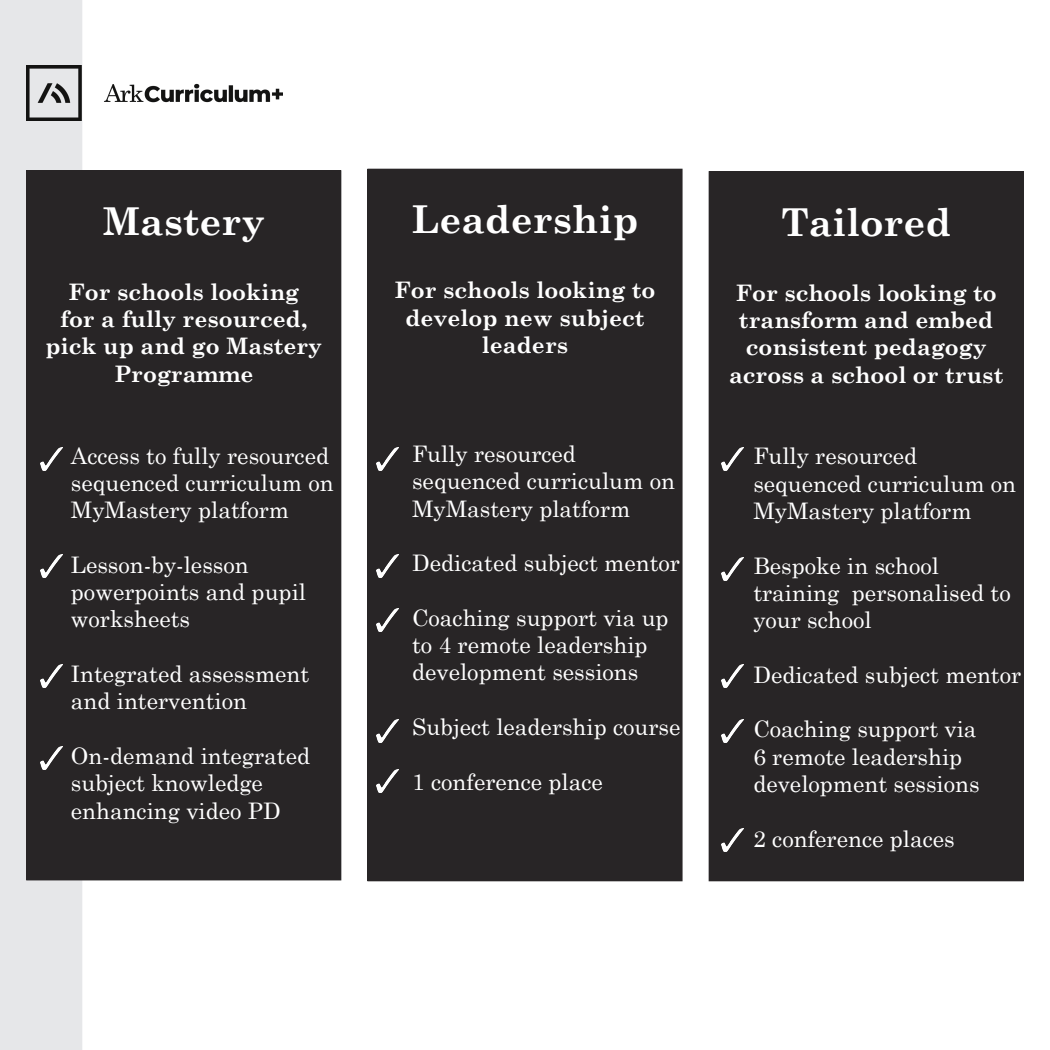
<style>
.page{position:relative;width:1050px;height:1050px;background:#fff}
.page>*{position:absolute;margin:0;border:0;box-sizing:border-box;transform-origin:0 0}
.t1{font:700 38.5px "Century Schoolbook";color:#fff}
.t2{font:22.75px/27.3px "Century Schoolbook";color:#fff}
.t3{font:700 22.75px/27.3px "Century Schoolbook";color:#fff;text-align:center}
</style>
<div class="page">
<div style="left:0;top:0;width:82px;height:1050px;background:#e6e7e9"></div>
<div style="left:27px;top:171px;width:314px;height:709px;background:#282526"></div>
<div style="left:368px;top:169px;width:314px;height:712px;background:#282526"></div>
<div style="left:709px;top:172px;width:314px;height:709px;background:#282526"></div>
<img style="left:40px;top:447px;width:22px;height:23px">
<img style="left:377px;top:555px;width:22px;height:23px">
<img style="left:377px;top:447px;width:22px;height:23px">
<img style="left:40px;top:747px;width:22px;height:22px">
<img style="left:40px;top:665px;width:22px;height:22px">
<img style="left:40px;top:555px;width:22px;height:23px">
<img style="left:377px;top:720px;width:22px;height:23px">
<img style="left:377px;top:608px;width:22px;height:23px">
<img style="left:377px;top:769px;width:22px;height:23px">
<img style="left:722px;top:720px;width:22px;height:23px">
<img style="left:722px;top:665px;width:22px;height:22px">
<img style="left:722px;top:557px;width:22px;height:23px">
<img style="left:722px;top:447px;width:22px;height:23px">
<img style="left:722px;top:829px;width:22px;height:23px">
<img style="left:26px;top:65px;width:256px;height:56px">
<p class="t1" style="left:103px;top:191px;width:164px">Mastery</p>
<p class="t3" style="left:45px;top:277px;width:278px">For schools looking<br>for a fully resourced, pick up and go Mastery<br>Programme</p>
<p class="t2" style="left:71px;top:440px;width:264px">Access to fully resourced sequenced curriculum on<br>MyMastery platform</p>
<p class="t2" style="left:71px;top:549px;width:237px">Lesson-by-lesson powerpoints and pupil worksheets</p>
<p class="t2" style="left:71px;top:658px;width:240px">Integrated assessment and intervention</p>
<p class="t2" style="left:71px;top:740px;width:241px">On-demand integrated subject knowledge enhancing video PD</p>
<p class="t1" style="left:412px;top:189px;width:228px">Leadership</p>
<p class="t3" style="left:395px;top:275px;width:262px">For schools looking to develop new subject leaders</p>
<p class="t2" style="left:412px;top:438px;width:264px">Fully resourced sequenced curriculum on<br>MyMastery platform</p>
<p class="t2" style="left:412px;top:547px;width:269px">Dedicated subject mentor</p>
<p class="t2" style="left:412px;top:602px;width:258px">Coaching support via up to 4 remote leadership development sessions</p>
<p class="t2" style="left:412px;top:711px;width:270px">Subject leadership course</p>
<p class="t2" style="left:412px;top:766px;width:192px">1 conference place</p>
<p class="t1" style="left:781px;top:192px;width:172px">Tailored</p>
<p class="t3" style="left:729px;top:278px;width:276px">For schools looking to transform and embed consistent pedagogy across a school or trust</p>
<p class="t2" style="left:753px;top:441px;width:264px">Fully resourced sequenced curriculum on<br>MyMastery platform</p>
<p class="t2" style="left:753px;top:550px;width:259px">Bespoke in school training personalised to your school</p>
<p class="t2" style="left:753px;top:659px;width:269px">Dedicated subject mentor</p>
<p class="t2" style="left:753px;top:714px;width:228px">Coaching support via<br>6 remote leadership development sessions</p>
<p class="t2" style="left:753px;top:823px;width:203px">2 conference places</p>
</div>
